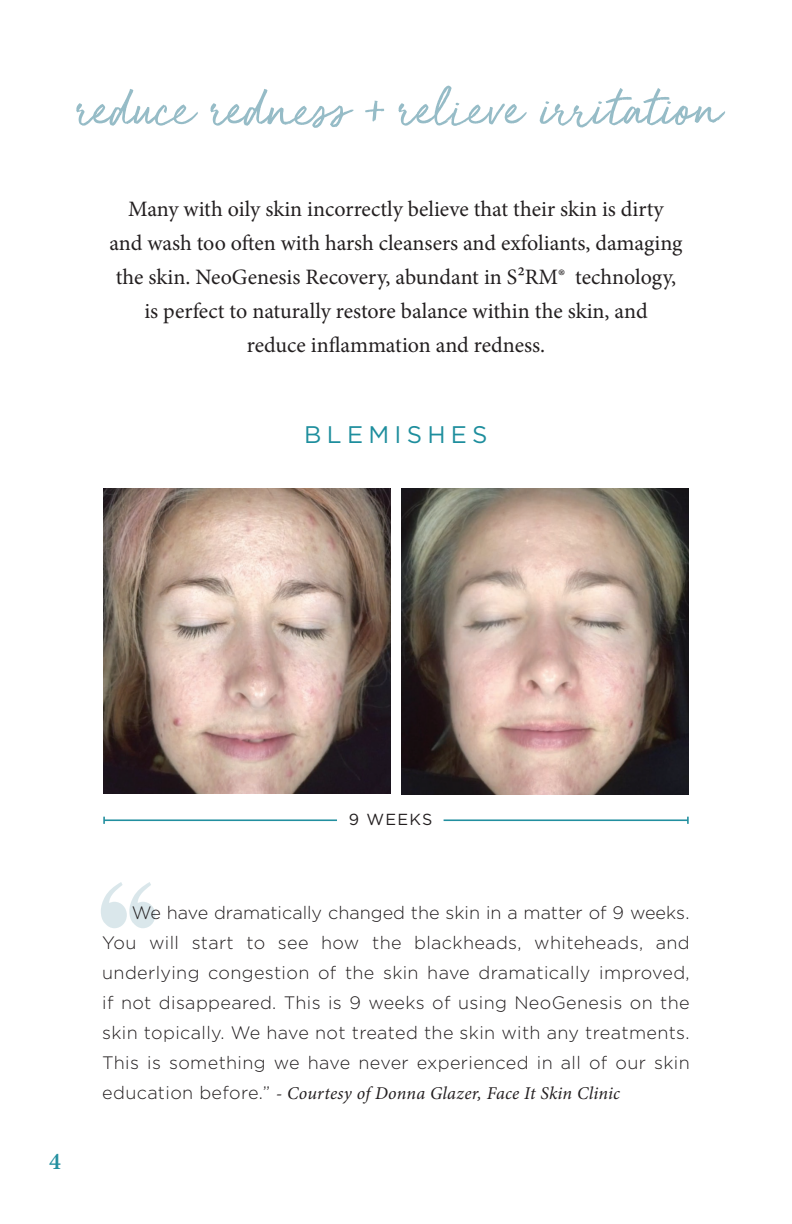
<style>
.page{position:relative;width:792px;height:1224px;background:#fff}
.page>*{position:absolute;margin:0;border:0;box-sizing:border-box;transform-origin:0 0}
.t1{font:68px "Golden Plains";letter-spacing:-.02em;color:#96bcc7;scale:.8 1}
.t2{font:24px "Gotham";letter-spacing:.22em;color:#1e8e9d}
.t3{font:600 24px "Minion Pro";color:#228f9f}
.t4{font:22px/34px "Minion Pro";color:#231f20;text-align:center}
.t5{font:300 18px/30px "Gotham";letter-spacing:.02em;color:#231f20;text-align:justify}
.t6{font:italic 18px "Minion Pro";letter-spacing:.01em;color:#231f20}
.t7{font:16px "Gotham";letter-spacing:.08em;color:#231f20}
.s1{font-family:"Gotham";font-weight:300;font-style:normal}
</style>
<div class="page">
<img style="left:103px;top:488px;width:288px;height:306px">
<img style="left:401px;top:488px;width:288px;height:307px">
<hr style="left:104px;top:819px;width:233px;height:2px;background:#228f9f">
<svg style="left:103px;top:817px;width:2px;height:7px"></svg>
<hr style="left:444px;top:819px;width:244px;height:2px;background:#228f9f">
<svg style="left:687px;top:817px;width:2px;height:7px"></svg>
<svg style="left:101px;top:882px;width:54px;height:46px"></svg>
<h1 class="t1" style="left:74px;top:60px;width:811px">reduce redness + relieve irritation</h1>
<p class="t4" style="left:109px;top:192px;width:575px">Many with oily skin incorrectly believe that their skin is dirty and wash too often with harsh cleansers and exfoliants, damaging the skin. NeoGenesis Recovery, abundant in S²RM® technology, is perfect to naturally restore balance within the skin, and<br>reduce inflammation and redness.</p>
<h2 class="t2" style="left:304px;top:419px;width:185px">BLEMISHES</h2>
<h2 class="t3" style="left:49px;top:1145px;width:13px">4</h2>
<p class="t7" style="left:349px;top:809px;width:85px">9 WEEKS</p>
<p class="t5" style="left:102px;top:898px;width:589px;text-indent:29px">We have dramatically changed the skin in a matter of 9 weeks.<br>You will start to see how the blackheads, whiteheads, and underlying congestion of the skin have dramatically improved, if not disappeared. This is 9 weeks of using NeoGenesis on the skin topically. We have not treated the skin with any treatments.<br>This is something we have never experienced in all of our skin</p>
<p class="t6" style="left:102px;top:1081px;width:519px"><span class="s1">education before.”</span> - Courtesy of Donna Glazer, Face It Skin Clinic</p>
</div>
